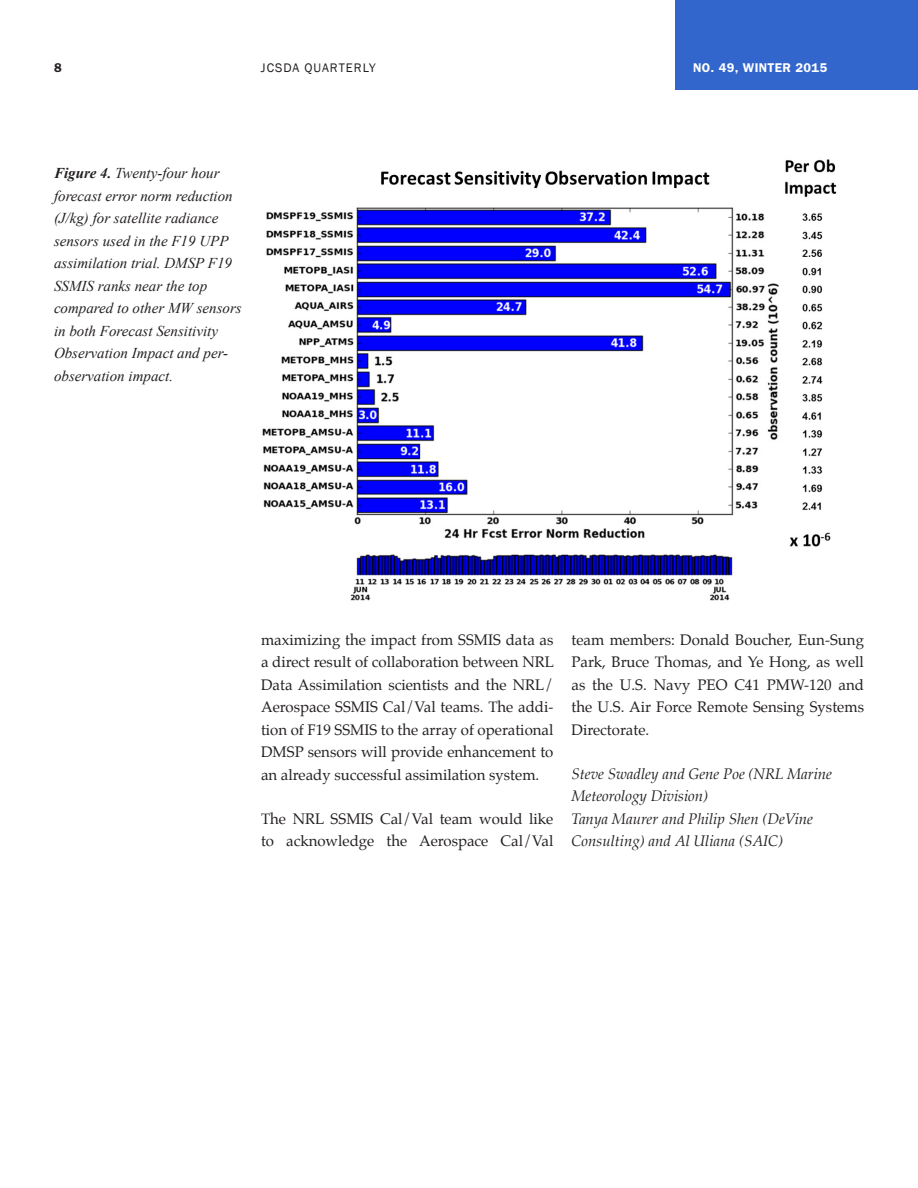
<style>
.page{position:relative;width:918px;height:1188px;background:#fff}
.page>*{position:absolute;margin:0;border:0;box-sizing:border-box;transform-origin:0 0}
.t1{font:15px/22.5px "Palatino";color:#231f20;text-align:justify}
.t2{font:italic 15px/22.5px "Times New Roman";color:#231f20}
.t3{font:italic 15px/22.5px "Palatino";color:#231f20}
.t4{font:600 12.75px "Franklin Gothic";letter-spacing:.025em;color:#fff}
.t5{font:12.75px "Franklin Gothic";letter-spacing:.08em;color:#231f20}
.t6{font:600 12.75px "Franklin Gothic";color:#231f20}
.s1{font-weight:700}
</style>
<div class="page">
<div style="left:675px;top:0;width:243px;height:90px;background:#36c"></div>
<img style="left:262px;top:159px;width:575px;height:442px">
<p class="t6" style="left:54px;top:60px;width:9px">8</p>
<p class="t5" style="left:261px;top:60px;width:116px">JCSDA QUARTERLY</p>
<p class="t4" style="left:693px;top:60px;width:136px">NO. 49, WINTER 2015</p>
<p class="t2" style="left:54px;top:162px;width:189px"><span class="s1">Figure 4.</span> Twenty-four hour forecast error norm reduction (J/kg) for satellite radiance sensors used in the F19 UPP assimilation trial. DMSP F19<br>SSMIS ranks near the top compared to other MW sensors in both Forecast Sensitivity<br>Observation Impact and per&shy;observation impact.</p>
<p class="t1" style="left:261px;top:628px;width:295px">maximizing the impact from SSMIS data as a direct result of collaboration between NRL Data Assimilation scientists and the NRL/ Aerospace SSMIS Cal/Val teams. The addi&shy;tion of F19 SSMIS to the array of operational DMSP sensors will provide enhancement to an already successful assimilation system.</p>
<p class="t1" style="left:261px;top:807px;width:294px">The NRL SSMIS Cal/Val team would like to acknowledge the Aerospace Cal/Val</p>
<p class="t1" style="left:572px;top:628px;width:294px">team members: Donald Boucher, Eun-Sung Park, Bruce Thomas, and Ye Hong, as well as the U.S. Navy PEO C41 PMW-120 and the U.S. Air Force Remote Sensing Systems Directorate.</p>
<p class="t3" style="left:572px;top:762px;width:262px">Steve Swadley and Gene Poe (NRL Marine<br>Meteorology Division)<br>Tanya Maurer and Philip Shen (DeVine<br>Consulting) and Al Uliana (SAIC)</p>
</div>
